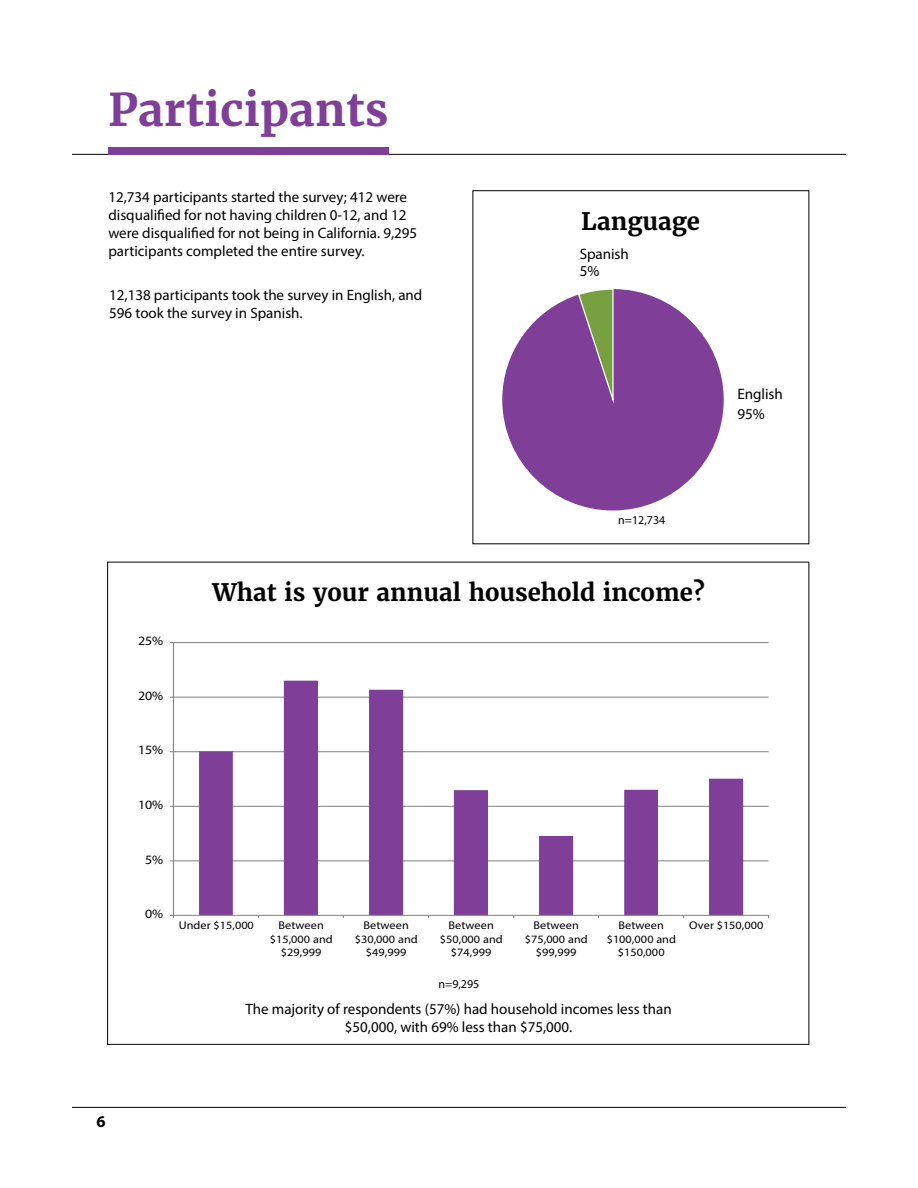
<style>
.page{position:relative;width:918px;height:1188px;background:#fff}
.page>*{position:absolute;margin:0;border:0;box-sizing:border-box;transform-origin:0 0}
.Heading_I{font:700 45px "Merriweather";color:#7f3f98}
.Graph_Heading{font:700 24px "Merriweather";color:#000}
.t1{font:700 16.5px "Myriad Pro";color:#000}
.t2{font:15.15px/20px "Myriad Pro";letter-spacing:-.005em;color:#000}
.Graph_Commentary_Lef{font:15px/18px "Myriad Pro";color:#000}
.Graph_Commentary_Cen{font:15px/18px "Myriad Pro";color:#000}
.t3{font:12.75px "Myriad Pro";letter-spacing:-.01em;color:#000;scale:1.09 1}
.n{font:12px "Myriad Pro";color:#000}
.t4{font:11.25px/13.5px "Myriad Pro";color:#000;text-align:center;scale:1.09 1}
</style>
<div class="page">
<hr style="left:72px;top:1107px;width:774px;height:1px;background:#000">
<hr style="left:173px;top:860px;width:596px;height:1px;background:#868686">
<hr style="left:173px;top:806px;width:596px;height:1px;background:#868686">
<hr style="left:173px;top:751px;width:596px;height:1px;background:#868686">
<hr style="left:173px;top:697px;width:596px;height:1px;background:#868686">
<hr style="left:173px;top:642px;width:596px;height:1px;background:#868686">
<svg style="left:199px;top:681px;width:544px;height:234px"></svg>
<hr style="left:173px;top:915px;width:596px;height:1px;background:#868686">
<hr style="left:173px;top:643px;width:1px;height:272px;background:#868686">
<hr style="left:72px;top:154px;width:774px;height:1px;background:#000">
<div style="left:108px;top:147px;width:281px;height:8px;background:#7f3f98"></div>
<svg style="left:502px;top:289px;width:222px;height:221px;fill:#7f3f98"></svg>
<svg style="left:577px;top:289px;width:37px;height:119px;background:#86767d"></svg>
<p class="Heading_I" style="left:108px;top:81px;width:282px">Participants</p>
<p class="Graph_Commentary_Lef" style="left:108px;top:187px;width:310px">12,734 participants started the survey; 412 were disqualified for not having children 0-12, and 12 were disqualified for not being in California. 9,295 participants completed the entire survey.</p>
<p class="Graph_Commentary_Cen" style="left:109px;top:286px;width:315px">12,138 participants took the survey in English, and<br>596 took the survey in Spanish.</p>
<p class="Graph_Heading" style="left:581px;top:206px;width:120px">Language</p>
<p class="t2" style="left:580px;top:246px;width:51px;line-height:17px">Spanish<br>5%</p>
<p class="t2" style="left:738px;top:383px;width:47px">English<br>95%</p>
<p class="t3" style="left:138px;top:633px;width:24px">25%</p>
<p class="t3" style="left:138px;top:688px;width:24px">20%</p>
<p class="t3" style="left:138px;top:742px;width:24px">15%</p>
<p class="t3" style="left:138px;top:797px;width:24px">10%</p>
<p class="t3" style="left:145px;top:851px;width:18px">5%</p>
<p class="t3" style="left:145px;top:906px;width:18px">0%</p>
<p class="n" style="left:618px;top:513px;width:49px">n=12,734</p>
<p class="Graph_Heading" style="left:212px;top:577px;width:494px">What is your annual household income?</p>
<p class="t4" style="left:179px;top:919px;width:71px">Under $15,000</p>
<p class="t4" style="left:270px;top:919px;width:59px">Between $15,000 and $29,999</p>
<p class="t4" style="left:355px;top:919px;width:59px">Between $30,000 and $49,999</p>
<p class="t4" style="left:440px;top:919px;width:59px">Between $50,000 and $74,999</p>
<p class="t4" style="left:525px;top:919px;width:59px">Between $75,000 and $99,999</p>
<p class="t4" style="left:607px;top:919px;width:65px">Between $100,000 and $150,000</p>
<p class="t4" style="left:689px;top:919px;width:69px">Over $150,000</p>
<p class="n" style="left:439px;top:977px;width:42px">n=9,295</p>
<p class="t1" style="left:96px;top:1111px;width:11px">6</p>
<p class="Graph_Commentary_Cen" style="left:246px;top:1000px;width:428px;text-align:center">The majority of respondents (57%) had household incomes less than $50,000, with 69% less than $75,000.</p>
</div>
